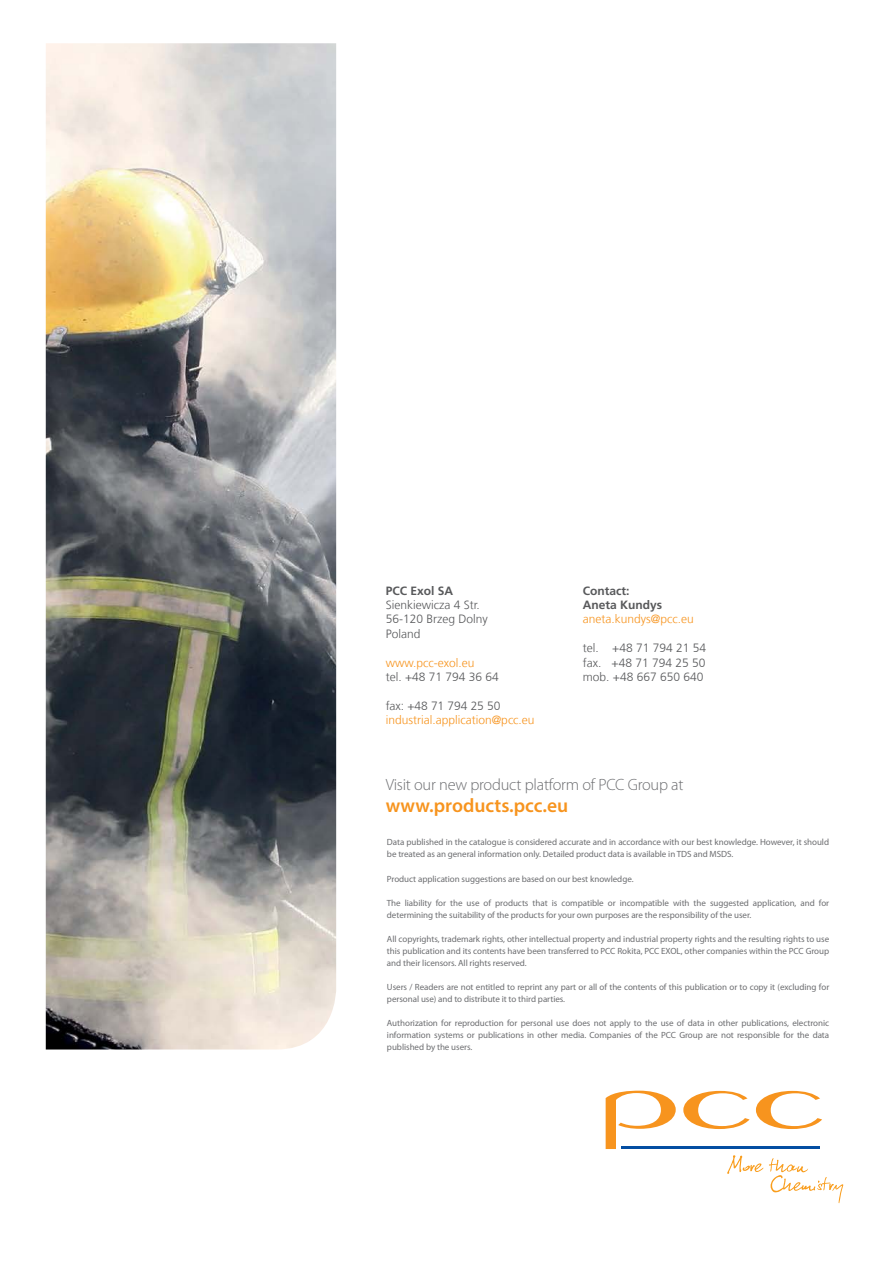
<style>
.page{position:relative;width:893px;height:1263px;background:#fff}
.page>*{position:absolute;margin:0;border:0;box-sizing:border-box;transform-origin:0 0}
.t1{font:600 19.5px "Myriad Pro";color:#f7941e}
.t2{font:300 16.35px "Myriad Pro";letter-spacing:-.015em;color:#6d6e71}
.t3{font:300 12px/14.4px "Frutiger LT Com";color:#58595b}
.t4{font:300 12px "Frutiger LT Com";color:#f7941e}
.t5{font:700 12px/14.4px "Frutiger LT Com";color:#58595b}
.t6{font:9px/12px "Myriad Pro";letter-spacing:-.005em;color:#6d6e71}
</style>
<div class="page">
<img style="left:46px;top:43px;width:290px;height:1006px">
<svg style="left:756px;top:1091px;width:66px;height:38px"></svg>
<svg style="left:683px;top:1091px;width:67px;height:38px"></svg>
<svg style="left:606px;top:1091px;width:70px;height:58px"></svg>
<hr style="left:621px;top:1147px;width:198px;height:2px;background:#034ea2">
<svg style="left:727px;top:1155px;width:36px;height:19px"></svg>
<svg style="left:769px;top:1158px;width:74px;height:45px"></svg>
<h3 class="t5" style="left:386px;top:583px;width:69px">PCC Exol SA</h3>
<h3 class="t3" style="left:386px;top:598px;width:104px">Sienkiewicza 4 Str.<br>56-120 Brzeg Dolny<br>Poland</h3>
<h3 class="t4" style="left:386px;top:655px;width:90px">www.pcc-exol.eu</h3>
<h3 class="t3" style="left:386px;top:670px;width:115px">tel. +48 71 794 36 64</h3>
<h3 class="t3" style="left:386px;top:698px;width:116px">fax: +48 71 794 25 50</h3>
<h3 class="t4" style="left:386px;top:713px;width:150px">industrial.application@pcc.eu</h3>
<h3 class="t5" style="left:583px;top:583px;width:81px">Contact:<br>Aneta Kundys</h3>
<h3 class="t4" style="left:583px;top:612px;width:112px">aneta.kundys@pcc.eu</h3>
<h3 class="t3" style="left:583px;top:641px;width:125px;text-align:justify">tel. +48 71 794 21 54 fax. +48 71 794 25 50 mob. +48 667 650 640</h3>
<h2 class="t2" style="left:386px;top:775px;width:299px">Visit our new product platform of PCC Group at</h2>
<h1 class="t1" style="left:386px;top:793px;width:184px">www.products.pcc.eu</h1>
<p class="t6" style="left:387px;top:837px;width:444px">Data published in the catalogue is considered accurate and in accordance with our best knowledge. However, it should be treated as an general information only. Detailed product data is available in TDS and MSDS.</p>
<p class="t6" style="left:387px;top:873px;width:248px">Product application suggestions are based on our best knowledge.</p>
<p class="t6" style="left:387px;top:897px;width:444px">The liability for the use of products that is compatible or incompatible with the suggested application, and for determining the suitability of the products for your own purposes are the responsibility of the user.</p>
<p class="t6" style="left:387px;top:933px;width:444px;text-align:justify">All copyrights, trademark rights, other intellectual property and industrial property rights and the resulting rights to use this publication and its contents have been transferred to PCC Rokita, PCC EXOL, other companies within the PCC Group and their licensors. All rights reserved.</p>
<p class="t6" style="left:387px;top:981px;width:444px">Users / Readers are not entitled to reprint any part or all of the contents of this publication or to copy it (excluding for personal use) and to distribute it to third parties.</p>
<p class="t6" style="left:387px;top:1017px;width:444px;text-align:justify">Authorization for reproduction for personal use does not apply to the use of data in other publications, electronic information systems or publications in other media. Companies of the PCC Group are not responsible for the data published by the users.</p>
</div>
